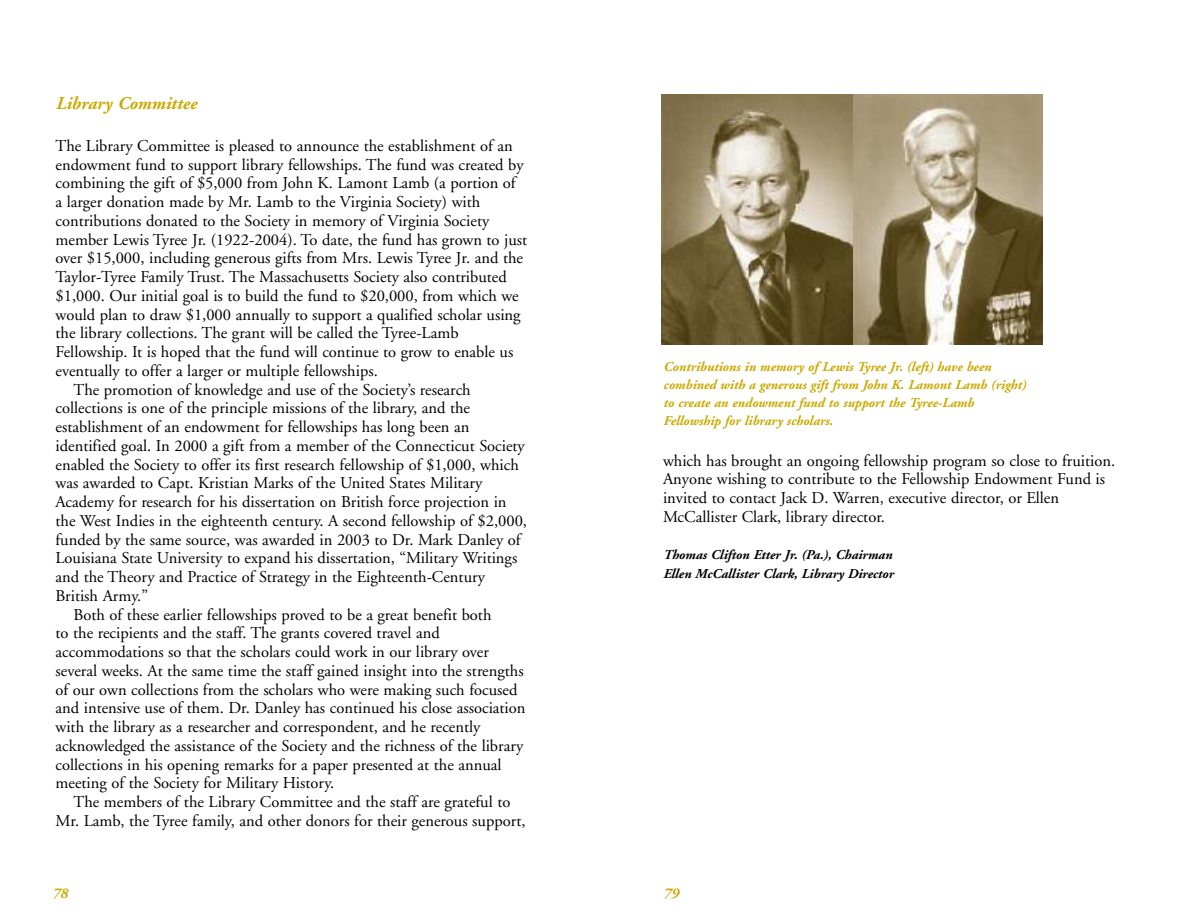
<style>
.page{position:relative;width:1188px;height:918px;background:#fff}
.page>*{position:absolute;margin:0;border:0;box-sizing:border-box;transform-origin:0 0}
.t1{font:italic 700 18px "Adobe Garamond";color:#cba900}
.t2{font:16.5px/18.8px "Adobe Garamond";color:#000}
.t3{font:italic 700 15px "Adobe Garamond";color:#cba900}
.t4{font:italic 700 13.5px/18px "Adobe Garamond";color:#cba900}
.t5{font:italic 700 13.5px/18.8px "Adobe Garamond";color:#000}
</style>
<div class="page">
<img style="left:852px;top:94px;width:191px;height:251px">
<svg style="left:662px;top:94px;width:190px;height:251px;background:#8c7e5b"></svg>
<p class="t1" style="left:56px;top:96px;width:143px">Library Committee</p>
<p class="t2" style="left:56px;top:138px;width:459px">The Library Committee is pleased to announce the establishment of an</p>
<p class="t2" style="left:56px;top:157px;width:470px">endowment fund to support library fellowships. The fund was created by</p>
<p class="t2" style="left:56px;top:175px;width:462px">combining the gift of $5,000 from John K. Lamont Lamb (a portion of</p>
<p class="t2" style="left:56px;top:194px;width:426px">a larger donation made by Mr. Lamb to the Virginia Society) with</p>
<p class="t2" style="left:56px;top:213px;width:435px">contributions donated to the Society in memory of Virginia Society</p>
<p class="t2" style="left:56px;top:232px;width:473px">member Lewis Tyree Jr. (1922-2004). To date, the fund has grown to just</p>
<p class="t2" style="left:56px;top:250px;width:469px">over $15,000, including generous gifts from Mrs. Lewis Tyree Jr. and the</p>
<p class="t2" style="left:56px;top:269px;width:453px">Taylor-Tyree Family Trust. The Massachusetts Society also contributed</p>
<p class="t2" style="left:56px;top:288px;width:465px">$1,000. Our initial goal is to build the fund to $20,000, from which we</p>
<p class="t2" style="left:56px;top:306px;width:467px">would plan to draw $1,000 annually to support a qualified scholar using</p>
<p class="t2" style="left:56px;top:325px;width:405px">the library collections. The grant will be called the Tyree-Lamb</p>
<p class="t2" style="left:56px;top:344px;width:459px">Fellowship. It is hoped that the fund will continue to grow to enable us</p>
<p class="t2" style="left:56px;top:363px;width:324px">eventually to offer a larger or multiple fellowships.</p>
<p class="t2" style="left:74px;top:381px;width:399px">The promotion of knowledge and use of the Society’s research</p>
<p class="t2" style="left:56px;top:400px;width:416px">collections is one of the principle missions of the library, and the</p>
<p class="t2" style="left:56px;top:419px;width:415px">establishment of an endowment for fellowships has long been an</p>
<p class="t2" style="left:56px;top:438px;width:471px">identified goal. In 2000 a gift from a member of the Connecticut Society</p>
<p class="t2" style="left:56px;top:456px;width:465px">enabled the Society to offer its first research fellowship of $1,000, which</p>
<p class="t2" style="left:56px;top:475px;width:428px">was awarded to Capt. Kristian Marks of the United States Military</p>
<p class="t2" style="left:56px;top:494px;width:453px">Academy for research for his dissertation on British force projection in</p>
<p class="t2" style="left:56px;top:513px;width:473px">the West Indies in the eighteenth century. A second fellowship of $2,000,</p>
<p class="t2" style="left:56px;top:531px;width:467px">funded by the same source, was awarded in 2003 to Dr. Mark Danley of</p>
<p class="t2" style="left:56px;top:550px;width:463px">Louisiana State University to expand his dissertation, “Military Writings</p>
<p class="t2" style="left:56px;top:569px;width:431px">and the Theory and Practice of Strategy in the Eighteenth-Century</p>
<p class="t2" style="left:56px;top:588px;width:94px">British Army.”</p>
<p class="t2" style="left:74px;top:606px;width:420px">Both of these earlier fellowships proved to be a great benefit both</p>
<p class="t2" style="left:56px;top:625px;width:386px">to the recipients and the staff. The grants covered travel and</p>
<p class="t2" style="left:56px;top:644px;width:435px">accommodations so that the scholars could work in our library over</p>
<p class="t2" style="left:56px;top:663px;width:470px">several weeks. At the same time the staff gained insight into the strengths</p>
<p class="t2" style="left:56px;top:681px;width:463px">of our own collections from the scholars who were making such focused</p>
<p class="t2" style="left:56px;top:700px;width:472px">and intensive use of them. Dr. Danley has continued his close association</p>
<p class="t2" style="left:56px;top:719px;width:427px">with the library as a researcher and correspondent, and he recently</p>
<p class="t2" style="left:56px;top:738px;width:469px">acknowledged the assistance of the Society and the richness of the library</p>
<p class="t2" style="left:56px;top:756px;width:448px">collections in his opening remarks for a paper presented at the annual</p>
<p class="t2" style="left:56px;top:775px;width:280px">meeting of the Society for Military History.</p>
<p class="t2" style="left:74px;top:794px;width:438px">The members of the Library Committee and the staff are grateful to</p>
<p class="t2" style="left:56px;top:813px;width:472px">Mr. Lamb, the Tyree family, and other donors for their generous support,</p>
<p class="t4" style="left:663px;top:359px;width:364px">Contributions in memory of Lewis Tyree Jr. (left) have been combined with a generous gift from John K. Lamont Lamb (right) to create an endowment fund to support the Tyree-Lamb Fellowship for library scholars.</p>
<p class="t2" style="left:663px;top:452px;width:454px">which has brought an ongoing fellowship program so close to fruition.<br>Anyone wishing to contribute to the Fellowship Endowment Fund is invited to contact Jack D. Warren, executive director, or Ellen McCallister Clark, library director.</p>
<p class="t5" style="left:663px;top:547px;width:232px">Thomas Clifton Etter Jr. (Pa.), Chairman<br>Ellen McCallister Clark, Library Director</p>
<p class="t3" style="left:52px;top:887px;width:17px">78</p>
<p class="t3" style="left:663px;top:887px;width:17px">79</p>
</div>
